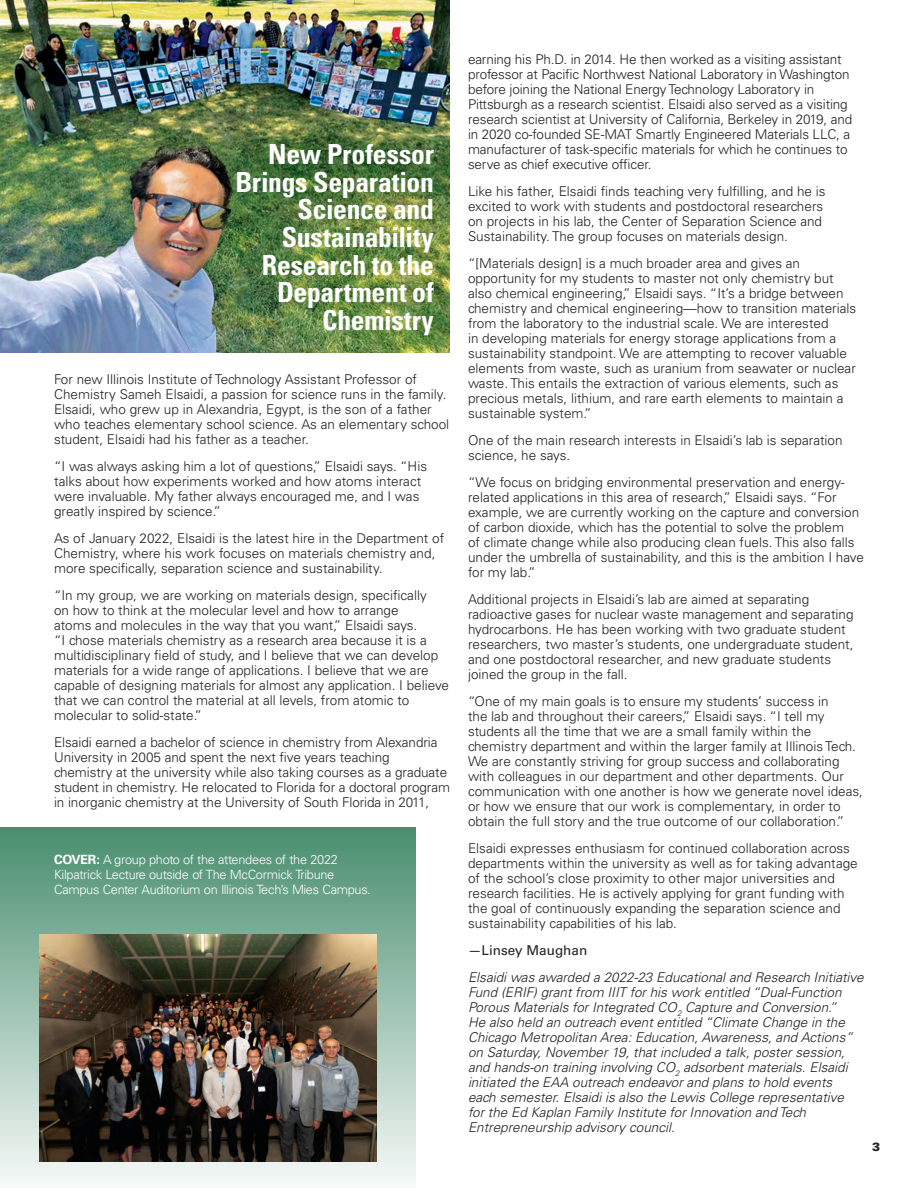
<style>
.page{position:relative;width:918px;height:1188px;background:#fff}
.page>*{position:absolute;margin:0;border:0;box-sizing:border-box;transform-origin:0 0}
.Headline-Condensed{font:700 condensed 27.6px/27.6px "Univers LT Std";letter-spacing:-.01em;color:#fff;text-align:right}
.Paragraph_Style_1{font:300 13.5px/15px "Univers LT Std";color:#231f20}
.Paragraph_Style_1-2{font:italic 300 13.5px/15px "Univers LT Std";color:#231f20}
.Paragraph_Style_1-3{font:13.5px "Univers LT Std";color:#231f20}
.Subhead_2{font:300 12.75px/15px "Univers";letter-spacing:-.025em;color:#fff}
.t1{font:900 12px "Univers";color:#231f20}
.s1{font-weight:700}
</style>
<div class="page">
<img style="left:0;top:0;width:450px;height:353px">
<div style="left:0;top:827px;width:416px;height:361px;background:linear-gradient(to bottom,#4a8e6f,#f3f5f3)"></div>
<img style="left:39px;top:934px;width:337px;height:228px">
<p class="Headline-Condensed" style="left:236px;top:140px;width:200px">New Professor<br>Brings Separation<br>Science and<br>Sustainability<br>Research to the<br>Department of<br>Chemistry</p>
<p class="Paragraph_Style_1" style="left:54px;top:371px;width:397px">For new Illinois Institute of Technology Assistant Professor of Chemistry Sameh Elsaidi, a passion for science runs in the family.<br>Elsaidi, who grew up in Alexandria, Egypt, is the son of a father who teaches elementary school science. As an elementary school student, Elsaidi had his father as a teacher.</p>
<p class="Paragraph_Style_1" style="left:54px;top:458px;width:375px">“I was always asking him a lot of questions,” Elsaidi says. “His talks about how experiments worked and how atoms interact were invaluable. My father always encouraged me, and I was greatly inspired by science.”</p>
<p class="Paragraph_Style_1" style="left:54px;top:530px;width:392px">As of January 2022, Elsaidi is the latest hire in the Department of<br>Chemistry, where his work focuses on materials chemistry and, more specifically, separation science and sustainability.</p>
<p class="Paragraph_Style_1" style="left:54px;top:587px;width:397px">“In my group, we are working on materials design, specifically<br>on how to think at the molecular level and how to arrange<br>atoms and molecules in the way that you want,” Elsaidi says.<br>“I chose materials chemistry as a research area because it is a multidisciplinary field of study, and I believe that we can develop materials for a wide range of applications. I believe that we are capable of designing materials for almost any application. I believe that we can control the material at all levels, from atomic to molecular to solid-state.”</p>
<p class="Paragraph_Style_1" style="left:54px;top:734px;width:398px">Elsaidi earned a bachelor of science in chemistry from Alexandria University in 2005 and spent the next five years teaching chemistry at the university while also taking courses as a graduate student in chemistry. He relocated to Florida for a doctoral program in inorganic chemistry at the University of South Florida in 2011,</p>
<p class="Subhead_2" style="left:54px;top:852px;width:318px"><span class="s1">COVER:</span> A group photo of the attendees of the 2022<br>Kilpatrick Lecture outside of The McCormick Tribune<br>Campus Center Auditorium on Illinois Tech’s Mies Campus.</p>
<p class="Paragraph_Style_1" style="left:468px;top:51px;width:386px">earning his Ph.D. in 2014. He then worked as a visiting assistant professor at Pacific Northwest National Laboratory in Washington before joining the National Energy Technology Laboratory in Pittsburgh as a research scientist. Elsaidi also served as a visiting research scientist at University of California, Berkeley in 2019, and in 2020 co-founded SE-MAT Smartly Engineered Materials LLC, a manufacturer of task-specific materials for which he continues to serve as chief executive officer.</p>
<p class="Paragraph_Style_1" style="left:468px;top:183px;width:359px">Like his father, Elsaidi finds teaching very fulfilling, and he is excited to work with students and postdoctoral researchers on projects in his lab, the Center of Separation Science and Sustainability. The group focuses on materials design.</p>
<p class="Paragraph_Style_1" style="left:468px;top:255px;width:390px">“[Materials design] is a much broader area and gives an opportunity for my students to master not only chemistry but also chemical engineering,” Elsaidi says. “It’s a bridge between chemistry and chemical engineering—how to transition materials from the laboratory to the industrial scale. We are interested<br>in developing materials for energy storage applications from a sustainability standpoint. We are attempting to recover valuable elements from waste, such as uranium from seawater or nuclear waste. This entails the extraction of various elements, such as precious metals, lithium, and rare earth elements to maintain a sustainable system.”</p>
<p class="Paragraph_Style_1" style="left:468px;top:432px;width:376px">One of the main research interests in Elsaidi’s lab is separation science, he says.</p>
<p class="Paragraph_Style_1" style="left:468px;top:474px;width:397px">“We focus on bridging environmental preservation and energy&shy;related applications in this area of research,” Elsaidi says. “For example, we are currently working on the capture and conversion of carbon dioxide, which has the potential to solve the problem<br>of climate change while also producing clean fuels. This also falls under the umbrella of sustainability, and this is the ambition I have for my lab.”</p>
<p class="Paragraph_Style_1" style="left:468px;top:591px;width:387px">Additional projects in Elsaidi’s lab are aimed at separating radioactive gases for nuclear waste management and separating hydrocarbons. He has been working with two graduate student researchers, two master’s students, one undergraduate student, and one postdoctoral researcher, and new graduate students joined the group in the fall.</p>
<p class="Paragraph_Style_1" style="left:468px;top:693px;width:397px">“One of my main goals is to ensure my students’ success in<br>the lab and throughout their careers,” Elsaidi says. “I tell my students all the time that we are a small family within the chemistry department and within the larger family at Illinois Tech.<br>We are constantly striving for group success and collaborating with colleagues in our department and other departments. Our communication with one another is how we generate novel ideas, or how we ensure that our work is complementary, in order to obtain the full story and the true outcome of our collaboration.”</p>
<p class="Paragraph_Style_1" style="left:468px;top:840px;width:391px">Elsaidi expresses enthusiasm for continued collaboration across departments within the university as well as for taking advantage of the school’s close proximity to other major universities and research facilities. He is actively applying for grant funding with the goal of continuously expanding the separation science and sustainability capabilities of his lab.</p>
<p class="Paragraph_Style_1-3" style="left:468px;top:942px;width:121px">—Linsey Maughan</p>
<p class="Paragraph_Style_1-2" style="left:468px;top:970px;width:397px">Elsaidi was awarded a 2022-23 Educational and Research Initiative Fund (ERIF) grant from IIIT for his work entitled “Dual-Function Porous Materials for Integrated CO<sub>2</sub> Capture and Conversion.”<br>He also held an outreach event entitled “Climate Change in the Chicago Metropolitan Area: Education, Awareness, and Actions” on Saturday, November 19, that included a talk, poster session, and hands-on training involving CO<sub>2</sub> adsorbent materials. Elsaidi initiated the EAA outreach endeavor and plans to hold events each semester. Elsaidi is also the Lewis College representative<br>for the Ed Kaplan Family Institute for Innovation and Tech Entrepreneurship advisory council.</p>
<p class="t1" style="left:872px;top:1139px;width:10px">3</p>
</div>
